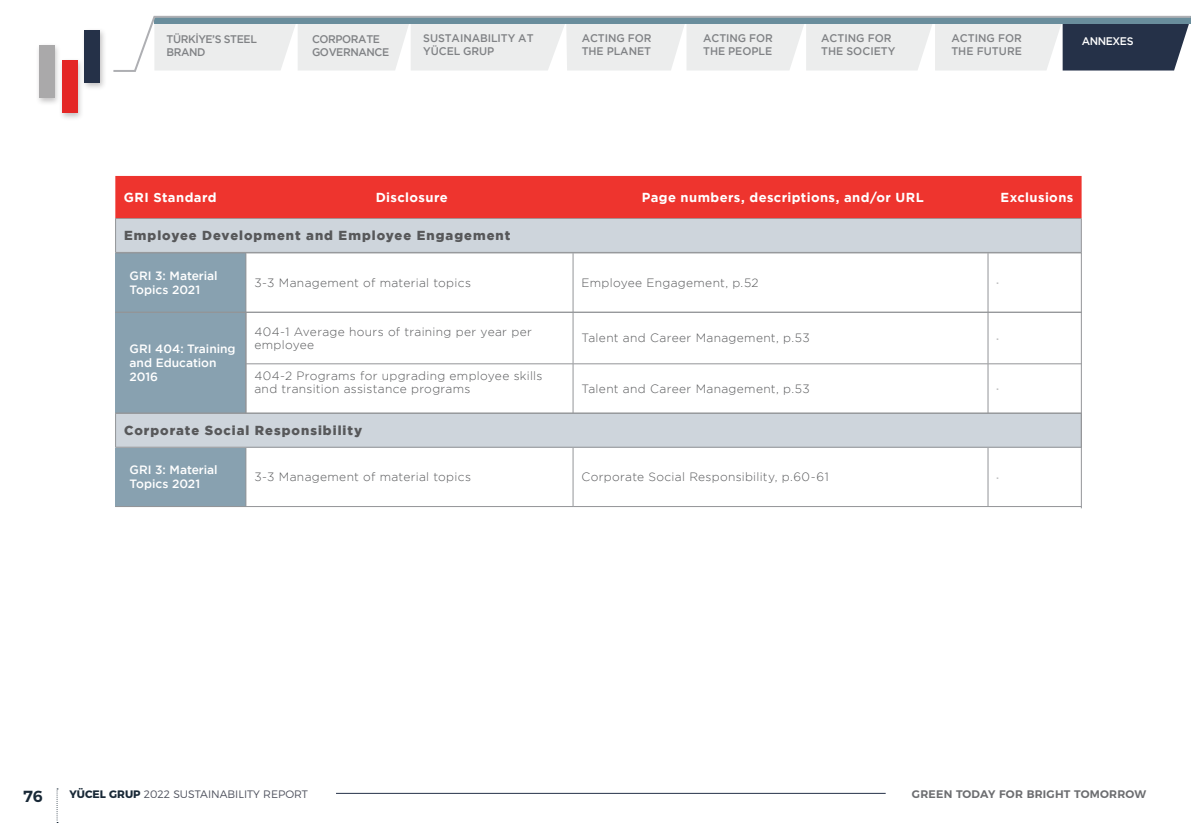
<style>
.page{position:relative;width:1191px;height:823px;background:#fff}
.page>*{position:absolute;margin:0;border:0;box-sizing:border-box;transform-origin:0 0}
.t1{font:600 16px "Montserrat";color:#192937}
.METIN_G{font:900 13px "Gotham";letter-spacing:.075em;color:#57585a}
.BULLET_g-yeni{font:700 13px "Gotham";letter-spacing:.03em;color:#fff}
.METIN_G-2{font:300 12px/13px "Gotham";letter-spacing:.025em;color:#57585a}
.METIN_G-3{font:500 12px/14px "Gotham";color:#fff}
.t2{font:500 11px/13.3px "Gotham";letter-spacing:-.005em;color:#808285}
.t3{font:500 11px/13.3px "Gotham";letter-spacing:-.035em;color:#808285}
.t4{font:600 11px "Montserrat";letter-spacing:.02em;color:#6c6d70}
.t5{font:500 11px "Gotham";letter-spacing:-.035em;color:#fff}
.t6{font:300 10.8px "Montserrat";color:#4f525e}
.METIN_G-4{font:7px "Graphik";color:#57585a}
.s1{font-weight:700;color:#192937}
</style>
<div class="page">
<hr style="left:336px;top:792px;width:549px;height:1px;background:#253148">
<svg style="left:57px;top:788px;width:1px;height:33px"></svg>
<svg style="left:113px;top:15px;width:1078px;height:57px"></svg>
<div style="left:36px;top:27px;width:71px;height:94px;background:#231f20;opacity:.27"></div>
<div style="left:84px;top:30px;width:16px;height:53px;background:#253148"></div>
<div style="left:39px;top:45px;width:15px;height:53px;background:#aaa9aa"></div>
<div style="left:62px;top:60px;width:15px;height:53px;background:#e42625"></div>
<div style="left:115px;top:252px;width:131px;height:161px;background:#88a1b0"></div>
<div style="left:115px;top:446px;width:131px;height:60px;background:#88a1b0"></div>
<hr style="left:246px;top:253px;width:1px;height:59px;background:#939598">
<hr style="left:573px;top:253px;width:1px;height:59px;background:#939598">
<hr style="left:987px;top:253px;width:1px;height:59px;background:#939598">
<hr style="left:246px;top:447px;width:1px;height:59px;background:#939598">
<hr style="left:573px;top:447px;width:1px;height:59px;background:#939598">
<hr style="left:987px;top:447px;width:1px;height:59px;background:#939598">
<hr style="left:115px;top:506px;width:131px;height:1px;background:#939598">
<hr style="left:246px;top:506px;width:327px;height:1px;background:#939598">
<hr style="left:573px;top:506px;width:415px;height:1px;background:#939598">
<hr style="left:988px;top:506px;width:93px;height:1px;background:#939598">
<div style="left:116px;top:218px;width:965px;height:34px;background:#ced5dc"></div>
<hr style="left:115px;top:218px;width:966px;height:1px;background:#939598">
<hr style="left:115px;top:218px;width:1px;height:34px;background:#939598">
<hr style="left:1081px;top:218px;width:1px;height:34px;background:#939598">
<hr style="left:115px;top:252px;width:966px;height:1px;background:#939598">
<div style="left:116px;top:413px;width:965px;height:34px;background:#ced5dc"></div>
<hr style="left:115px;top:412px;width:966px;height:1px;background:#939598">
<hr style="left:115px;top:413px;width:1px;height:33px;background:#939598">
<hr style="left:115px;top:446px;width:966px;height:1px;background:#939598">
<hr style="left:115px;top:312px;width:131px;height:1px;background:#939598">
<hr style="left:115px;top:413px;width:131px;height:1px;background:#939598">
<hr style="left:246px;top:312px;width:1px;height:51px;background:#939598">
<hr style="left:246px;top:364px;width:1px;height:49px;background:#939598">
<hr style="left:573px;top:312px;width:1px;height:51px;background:#939598">
<hr style="left:573px;top:364px;width:1px;height:49px;background:#939598">
<hr style="left:987px;top:312px;width:1px;height:51px;background:#939598">
<hr style="left:987px;top:364px;width:1px;height:49px;background:#939598">
<hr style="left:246px;top:312px;width:327px;height:1px;background:#939598">
<hr style="left:246px;top:363px;width:327px;height:1px;background:#939598">
<hr style="left:573px;top:312px;width:415px;height:1px;background:#939598">
<hr style="left:573px;top:363px;width:415px;height:1px;background:#939598">
<hr style="left:988px;top:312px;width:93px;height:1px;background:#939598">
<hr style="left:246px;top:413px;width:327px;height:1px;background:#939598">
<hr style="left:573px;top:413px;width:415px;height:1px;background:#939598">
<hr style="left:988px;top:363px;width:93px;height:1px;background:#939598">
<hr style="left:988px;top:413px;width:93px;height:1px;background:#939598">
<div style="left:115px;top:176px;width:966px;height:42px;background:#ee342e"></div>
<hr style="left:1081px;top:252px;width:1px;height:256px;background:#939598">
<p class="t3" style="left:167px;top:32px;width:92px">TÜRKIYE’S STEEL</p>
<p class="t5" style="left:1081px;top:35px;width:53px">ANNEXES</p>
<p class="t2" style="left:167px;top:45px;width:41px">BRAND</p>
<p class="t3" style="left:312px;top:32px;width:79px">CORPORATE<br>GOVERNANCE</p>
<p class="t2" style="left:423px;top:31px;width:112px">SUSTAINABILITY AT<br>YÜCEL GRUP</p>
<p class="t2" style="left:581px;top:31px;width:71px">ACTING FOR<br>THE PLANET</p>
<p class="t2" style="left:703px;top:31px;width:71px">ACTING FOR<br>THE PEOPLE</p>
<p class="t2" style="left:821px;top:31px;width:76px">ACTING FOR<br>THE SOCIETY</p>
<p class="t2" style="left:951px;top:31px;width:72px">ACTING FOR<br>THE FUTURE</p>
<p class="BULLET_g-yeni" style="left:124px;top:189px;width:94px">GRI Standard</p>
<p class="BULLET_g-yeni" style="left:376px;top:189px;width:74px">Disclosure</p>
<p class="BULLET_g-yeni" style="left:641px;top:189px;width:284px">Page numbers, descriptions, and/or URL</p>
<p class="BULLET_g-yeni" style="left:1000px;top:189px;width:74px">Exclusions</p>
<p class="METIN_G" style="left:124px;top:228px;width:388px">Employee Development and Employee Engagement</p>
<p class="METIN_G-3" style="left:129px;top:268px;width:90px">GRI 3: Material<br>Topics 2021</p>
<p class="METIN_G-2" style="left:254px;top:276px;width:218px">3-3 Management of material topics</p>
<p class="METIN_G-2" style="left:581px;top:276px;width:179px">Employee Engagement, p.52</p>
<p class="METIN_G-4" style="left:996px;top:277px;width:4px">-</p>
<p class="METIN_G-3" style="left:129px;top:341px;width:108px">GRI 404: Training and Education<br>2016</p>
<p class="METIN_G-2" style="left:254px;top:325px;width:279px">404-1 Average hours of training per year per employee</p>
<p class="METIN_G-2" style="left:581px;top:331px;width:230px">Talent and Career Management, p.53</p>
<p class="METIN_G-4" style="left:996px;top:333px;width:4px">-</p>
<p class="METIN_G-2" style="left:254px;top:369px;width:289px">404-2 Programs for upgrading employee skills and transition assistance programs</p>
<p class="METIN_G-2" style="left:581px;top:382px;width:230px">Talent and Career Management, p.53</p>
<p class="METIN_G-4" style="left:996px;top:383px;width:4px">-</p>
<p class="METIN_G" style="left:124px;top:422px;width:240px">Corporate Social Responsibility</p>
<p class="METIN_G-3" style="left:129px;top:462px;width:90px">GRI 3: Material<br>Topics 2021</p>
<p class="METIN_G-2" style="left:254px;top:470px;width:218px">3-3 Management of material topics</p>
<p class="METIN_G-2" style="left:581px;top:470px;width:249px">Corporate Social Responsibility, p.60-61</p>
<p class="METIN_G-4" style="left:996px;top:471px;width:4px">-</p>
<h1 class="t1" style="left:23px;top:782px;width:21px">76</h1>
<p class="t6" style="left:69px;top:785px;width:240px"><span class="s1">YÜCEL GRUP</span> 2022 SUSTAINABILITY REPORT</p>
<p class="t4" style="left:912px;top:785px;width:236px">GREEN TODAY FOR BRIGHT TOMORROW</p>
</div>
